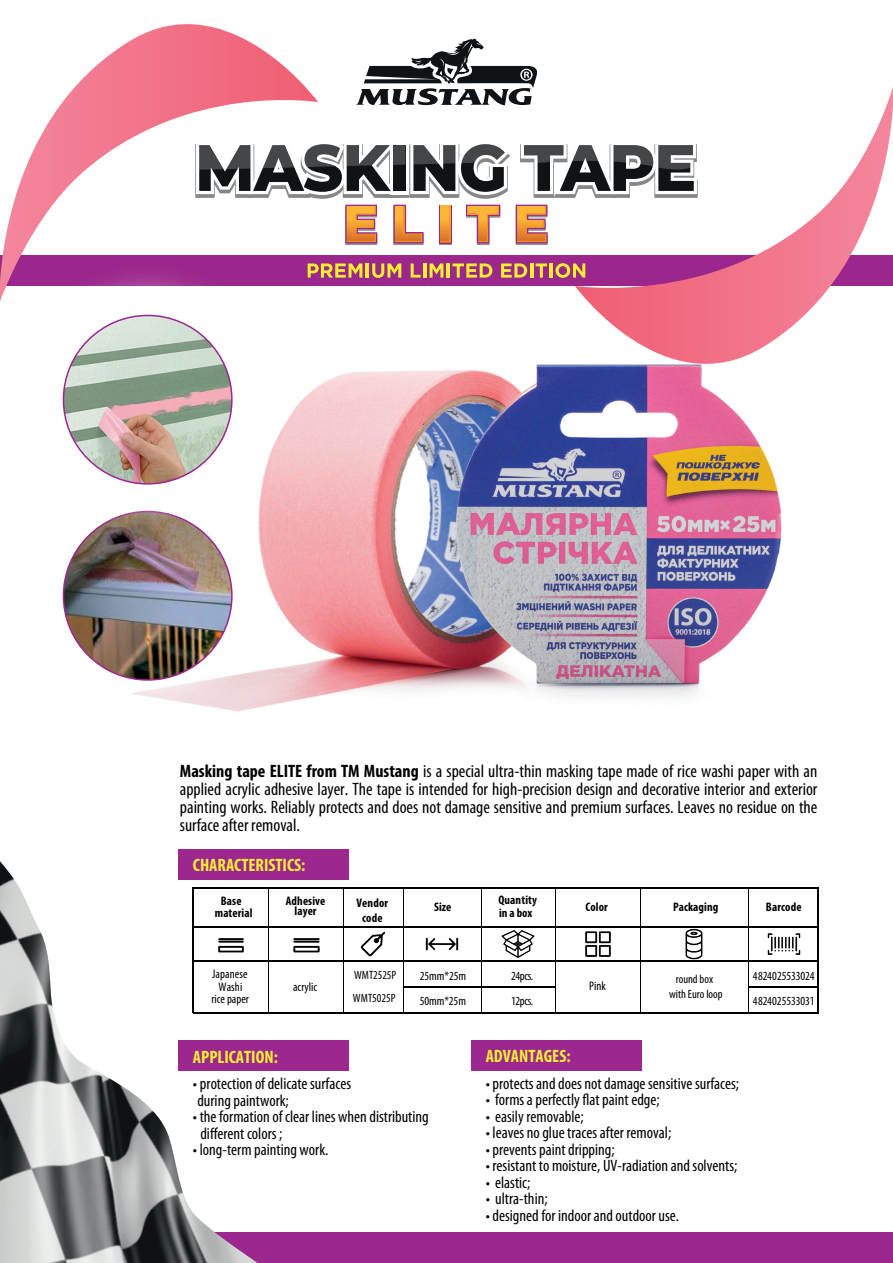
<style>
.page{position:relative;width:893px;height:1263px;background:#fff}
.page>*{position:absolute;margin:0;border:0;box-sizing:border-box;transform-origin:0 0}
.t1{font:condensed 18px/18px "Myriad Pro";color:#000001;text-align:justify}
.t2{font:700 condensed 18px "Myriad Pro";color:#f6ee33}
.t3{font:condensed 16.5px/16.5px "Myriad Pro";color:#000001}
.t4{font:condensed 12.45px/12.3px "Myriad Pro";color:#000001}
.t5{font:700 condensed 12.45px/11.9px "Myriad Pro";letter-spacing:.01em;color:#000001;text-align:center}
.t6{font:condensed 12.45px/24.9px "Myriad Pro";letter-spacing:-.035em;color:#000001}
.t7{font:condensed 12px/14.4px "Myriad Pro";color:#000001;text-align:center}
.s1{font-weight:700}
</style>
<div class="page">
<img style="left:297px;top:364px;width:485px;height:336px">
<div style="left:439px;top:206px;width:13px;height:39px;background:#9b268c"></div>
<svg style="left:439px;top:205px;width:13px;height:38px"></svg>
<svg style="left:345px;top:205px;width:32px;height:40px"></svg>
<svg style="left:393px;top:205px;width:31px;height:40px"></svg>
<svg style="left:440px;top:206px;width:10px;height:36px"></svg>
<svg style="left:466px;top:205px;width:34px;height:40px"></svg>
<svg style="left:516px;top:205px;width:32px;height:40px"></svg>
<svg style="left:389px;top:144px;width:20px;height:54px"></svg>
<div style="left:390px;top:142px;width:19px;height:52px;background:#fff"></div>
<div style="left:393px;top:145px;width:13px;height:46px;background:#101315"></div>
<svg style="left:318px;top:144px;width:82px;height:55px"></svg>
<div style="left:393px;top:145px;width:13px;height:20px;background:#444648"></div>
<svg style="left:409px;top:144px;width:101px;height:55px"></svg>
<svg style="left:520px;top:144px;width:55px;height:54px"></svg>
<div style="left:0;top:255px;width:893px;height:31px;background:#9b268c"></div>
<svg style="left:318px;top:263px;width:44px;height:15px"></svg>
<hr style="left:366px;top:263px;width:3px;height:15px;background:#f7ee31">
<svg style="left:372px;top:263px;width:29px;height:15px"></svg>
<svg style="left:411px;top:263px;width:10px;height:15px"></svg>
<hr style="left:423px;top:263px;width:3px;height:15px;background:#f7ee31">
<svg style="left:430px;top:263px;width:13px;height:15px"></svg>
<hr style="left:447px;top:263px;width:3px;height:15px;background:#f7ee31">
<svg style="left:452px;top:263px;width:40px;height:15px"></svg>
<svg style="left:501px;top:263px;width:26px;height:15px"></svg>
<hr style="left:530px;top:263px;width:3px;height:15px;background:#f7ee31">
<svg style="left:536px;top:263px;width:11px;height:15px"></svg>
<hr style="left:550px;top:263px;width:3px;height:15px;background:#f7ee31">
<svg style="left:555px;top:263px;width:20px;height:15px"></svg>
<div style="left:0;top:1232px;width:893px;height:31px;background:#9c278e"></div>
<svg style="left:3px;top:24px;width:315px;height:254px"></svg>
<svg style="left:575px;top:87px;width:318px;height:321px"></svg>
<img style="left:0;top:861px;width:258px;height:402px">
<div style="left:178px;top:849px;width:170px;height:31px;background:#9c278e"></div>
<div style="left:178px;top:1040px;width:170px;height:31px;background:#9c278e"></div>
<hr style="left:268px;top:887px;width:1px;height:126px;background:#000001">
<hr style="left:343px;top:887px;width:1px;height:126px;background:#000001">
<hr style="left:403px;top:887px;width:1px;height:126px;background:#000001">
<hr style="left:482px;top:887px;width:1px;height:126px;background:#000001">
<hr style="left:555px;top:887px;width:1px;height:126px;background:#000001">
<hr style="left:640px;top:887px;width:1px;height:126px;background:#000001">
<hr style="left:748px;top:887px;width:1px;height:126px;background:#000001">
<hr style="left:193px;top:887px;width:1px;height:126px;background:#000001">
<hr style="left:817px;top:887px;width:2px;height:126px;background:#000001">
<hr style="left:193px;top:887px;width:626px;height:2px;background:#000001">
<hr style="left:193px;top:927px;width:626px;height:1px;background:#000001">
<hr style="left:193px;top:960px;width:626px;height:1px;background:#000001">
<hr style="left:193px;top:1013px;width:626px;height:1px;background:#000001">
<hr style="left:403px;top:986px;width:153px;height:1px;background:#000001">
<hr style="left:748px;top:986px;width:70px;height:1px;background:#000001">
<img style="left:213px;top:926px;width:35px;height:34px">
<img style="left:289px;top:926px;width:35px;height:27px">
<img style="left:356px;top:926px;width:35px;height:31px">
<img style="left:424px;top:926px;width:35px;height:25px">
<img style="left:500px;top:926px;width:36px;height:32px">
<img style="left:580px;top:926px;width:35px;height:31px">
<img style="left:677px;top:926px;width:35px;height:34px">
<img style="left:766px;top:926px;width:35px;height:29px">
<div style="left:471px;top:1040px;width:170px;height:31px;background:#9c278e"></div>
<img style="left:62px;top:549px;width:235px;height:163px">
<img style="left:63px;top:511px;width:169px;height:169px;border-radius:84px">
<img style="left:0;top:250px;width:298px;height:299px">
<img style="left:63px;top:315px;width:169px;height:169px;border-radius:84px">
<svg style="left:356px;top:39px;width:182px;height:66px"></svg>
<p class="t1" style="left:180px;top:762px;width:639px"><span class="s1">Masking tape ELITE from TM Mustang</span> is a special ultra-thin masking tape made of rice washi paper with an applied acrylic adhesive layer. The tape is intended for high-precision design and decorative interior and exterior painting works. Reliably protects and does not damage sensitive and premium surfaces. Leaves no residue on the surface after removal.</p>
<p class="t2" style="left:193px;top:853px;width:114px">CHARACTERISTICS:</p>
<p class="t5" style="left:215px;top:895px;width:39px">Base material</p>
<p class="t5" style="left:286px;top:895px;width:41px;line-height:10.5px">Adhesive layer</p>
<p class="t5" style="left:357px;top:895px;width:33px;line-height:14.9px">Vendor code</p>
<p class="t5" style="left:434px;top:901px;width:19px">Size</p>
<p class="t5" style="left:498px;top:894px;width:40px;line-height:12.3px;text-align:left">Quantity in a box</p>
<p class="t5" style="left:585px;top:901px;width:24px">Color</p>
<p class="t5" style="left:673px;top:901px;width:47px">Packaging</p>
<p class="t5" style="left:766px;top:901px;width:37px">Barcode</p>
<p class="t4" style="left:212px;top:968px;width:39px;text-align:center">Japanese<br>Washi rice paper</p>
<p class="t4" style="left:293px;top:980px;width:26px">acrylic</p>
<p class="t7" style="left:354px;top:968px;width:43px">WMT2525P</p>
<p class="t4" style="left:420px;top:963px;width:48px;line-height:24.9px">25mm*25m<br>50mm*25m</p>
<p class="t6" style="left:511px;top:963px;width:24px">24pcs.<br>12pcs.</p>
<p class="t4" style="left:589px;top:980px;width:18px">Pink</p>
<p class="t4" style="left:753px;top:963px;width:63px;line-height:24.8px">4824025533024<br>4824025533031</p>
<p class="t7" style="left:669px;top:972px;width:55px">round box with Euro loop</p>
<p class="t7" style="left:353px;top:991px;width:44px">WMT5025P</p>
<p class="t2" style="left:193px;top:1046px;width:87px">APPLICATION:</p>
<p class="t3" style="left:193px;top:1076px;width:160px">• protection of delicate surfaces during paintwork;</p>
<p class="t3" style="left:200px;top:1109px;width:230px;text-indent:-8px">• the formation of clear lines when distributing different colors ;</p>
<p class="t3" style="left:193px;top:1142px;width:137px">• long-term painting work.</p>
<p class="t2" style="left:486px;top:1045px;width:86px">ADVANTAGES:</p>
<p class="t3" style="left:486px;top:1075px;width:255px">• protects and does not damage sensitive surfaces;</p>
<p class="t3" style="left:486px;top:1092px;width:175px">• forms a perfectly flat paint edge;</p>
<p class="t3" style="left:486px;top:1108px;width:99px">• easily removable;</p>
<p class="t3" style="left:486px;top:1125px;width:187px">• leaves no glue traces after removal;</p>
<p class="t3" style="left:486px;top:1141px;width:130px">• prevents paint dripping;</p>
<p class="t3" style="left:486px;top:1158px;width:253px">• resistant to moisture, UV-radiation and solvents;</p>
<p class="t3" style="left:486px;top:1174px;width:46px">• elastic;</p>
<p class="t3" style="left:486px;top:1191px;width:63px">• ultra-thin;</p>
<p class="t3" style="left:486px;top:1207px;width:195px">• designed for indoor and outdoor use.</p>
</div>
